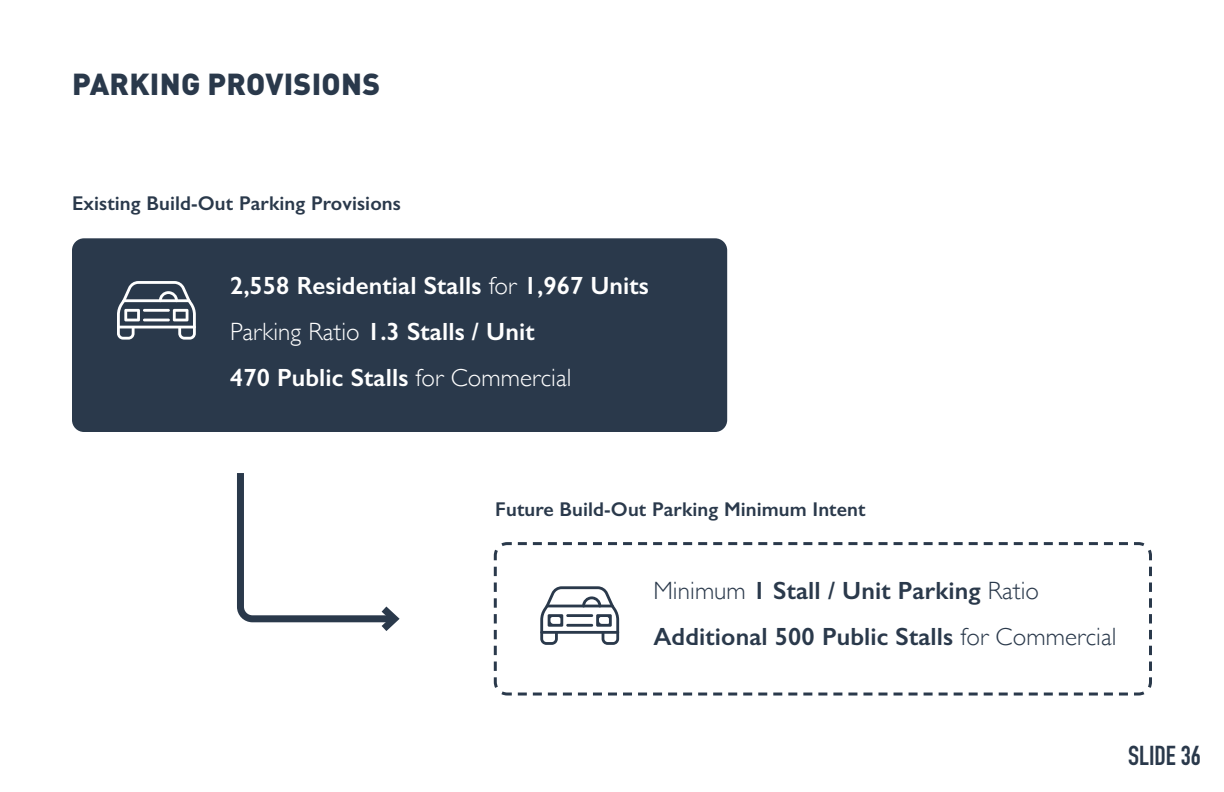
<style>
.page{position:relative;width:1224px;height:792px;background:#fff}
.page>*{position:absolute;margin:0;border:0;box-sizing:border-box;transform-origin:0 0}
.Heading_1{font:900 30px "DIN Pro";letter-spacing:.01em;color:#2a394b}
.t1{font:700 27px "DIN Condensed";color:#2a394b}
.t2{font:600 25px "Gill Sans";letter-spacing:.005em;color:#fff}
.t3{font:600 25px "Gill Sans";letter-spacing:.005em;color:#2a394b}
.t4{font:600 20px "Gill Sans";letter-spacing:.005em;color:#2a394b}
.s1{font-weight:300}
</style>
<div class="page">
<div style="left:72px;top:238px;width:655px;height:194px;background:#2a394b;border-radius:12px"></div>
<svg style="left:117px;top:281px;width:79px;height:59px"></svg>
<svg style="left:493px;top:542px;width:659px;height:154px"></svg>
<svg style="left:540px;top:586px;width:79px;height:59px"></svg>
<svg style="left:237px;top:473px;width:163px;height:158px"></svg>
<p class="Heading_1" style="left:72px;top:58px;width:310px">PARKING PROVISIONS</p>
<p class="t4" style="left:72px;top:192px;width:330px">Existing Build-Out Parking Provisions</p>
<p class="t2" style="left:230px;top:270px;width:421px">2,558 Residential Stalls <span class="s1">for</span> 1,967 Units</p>
<p class="t2" style="left:230px;top:316px;width:306px"><span class="s1">Parking Ratio</span> 1.3 Stalls / Unit</p>
<p class="t2" style="left:230px;top:362px;width:343px">470 Public Stalls <span class="s1">for Commercial</span></p>
<p class="t4" style="left:495px;top:497px;width:372px">Future Build-Out Parking Minimum Intent</p>
<p class="t3" style="left:653px;top:576px;width:387px"><span class="s1">Minimum</span> 1 Stall / Unit Parking <span class="s1">Ratio</span></p>
<p class="t3" style="left:653px;top:622px;width:465px">Additional 500 Public Stalls <span class="s1">for Commercial</span></p>
<p class="t1" style="left:1128px;top:738px;width:74px">SLIDE 36</p>
</div>
